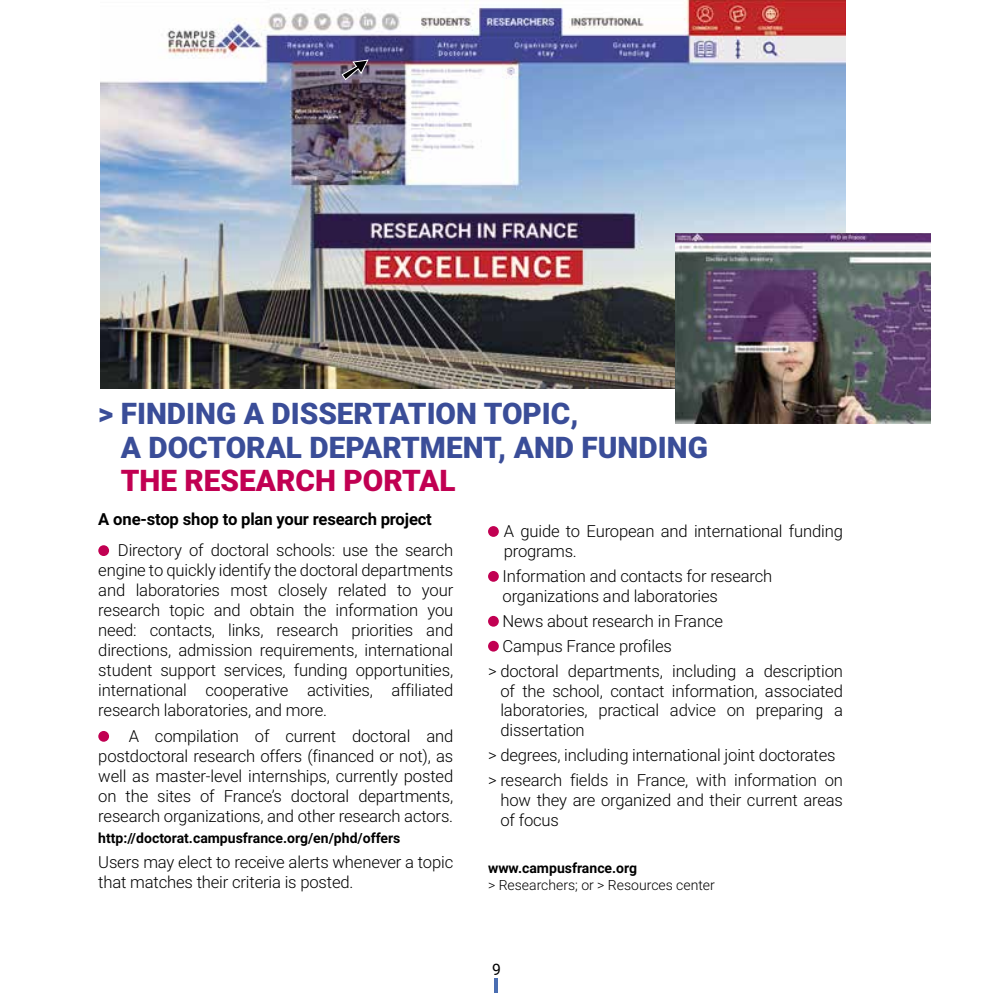
<style>
.page{position:relative;width:993px;height:993px;background:#fff}
.page>*{position:absolute;margin:0;border:0;box-sizing:border-box;transform-origin:0 0}
.t1{font:900 29.75px/33.2px "Roboto";color:#3a4d98}
.t2{font:900 29.75px "Roboto";color:#c10052}
.t3{font:300 16.62px/19.9px "Roboto";letter-spacing:-.01em;color:#000}
.t4{font:700 16.62px "Roboto";letter-spacing:-.01em;color:#000}
.t5{font:15.75px "Roboto";color:#000}
.t6{font:700 14px "Roboto";color:#000}
.t7{font:300 14px "Roboto";color:#000}
</style>
<div class="page">
<div style="left:98px;top:545px;width:11px;height:11px;background:#c10052;border-radius:50%"></div>
<div style="left:98px;top:730px;width:11px;height:11px;background:#c10052;border-radius:50%"></div>
<div style="left:488px;top:526px;width:10px;height:10px;background:#c10052;border-radius:50%"></div>
<div style="left:488px;top:570px;width:10px;height:11px;background:#c10052;border-radius:50%"></div>
<div style="left:488px;top:615px;width:10px;height:11px;background:#c10052;border-radius:50%"></div>
<div style="left:488px;top:640px;width:10px;height:11px;background:#c10052;border-radius:50%"></div>
<img style="left:100px;top:0;width:745px;height:388px">
<img style="left:675px;top:233px;width:255px;height:190px">
<hr style="left:494px;top:977px;width:4px;height:15px;background:#4a6eb2">
<svg style="left:341px;top:59px;width:28px;height:22px"></svg>
<h1 class="t1" style="left:121px;top:396px;width:588px;text-indent:-23px">&gt; FINDING A DISSERTATION TOPIC,<br>A DOCTORAL DEPARTMENT, AND FUNDING</h1>
<h1 class="t2" style="left:121px;top:459px;width:336px">THE RESEARCH PORTAL</h1>
<p class="t4" style="left:98px;top:507px;width:335px">A one-stop shop to plan your research project</p>
<p class="t3" style="left:98px;top:539px;width:356px;text-align:justify;text-indent:20px">Directory of doctoral schools: use the search engine to quickly identify the doctoral departments and laboratories most closely related to your research topic and obtain the information you need: contacts, links, research priorities and directions, admission requirements, international student support services, funding opportunities, international cooperative activities, affiliated research laboratories, and more.</p>
<p class="t3" style="left:98px;top:725px;width:356px;text-align:justify;text-indent:30px">A compilation of current doctoral and postdoctoral research offers (financed or not), as well as master-level internships, currently posted on the sites of France’s doctoral departments, research organizations, and other research actors.</p>
<p class="t6" style="left:98px;top:828px;width:303px">http://doctorat.campusfrance.org/en/phd/offers</p>
<p class="t3" style="left:98px;top:851px;width:356px">Users may elect to receive alerts whenever a topic that matches their criteria is posted.</p>
<p class="t3" style="left:503px;top:520px;width:341px">A guide to European and international funding programs.</p>
<p class="t3" style="left:502px;top:565px;width:271px">Information and contacts for research organizations and laboratories</p>
<p class="t3" style="left:502px;top:610px;width:222px">News about research in France</p>
<p class="t3" style="left:502px;top:635px;width:171px">Campus France profiles</p>
<p class="t3" style="left:488px;top:659px;width:356px">&gt; doctoral departments, including a description</p>
<p class="t3" style="left:500px;top:679px;width:344px;text-align:justify">of the school, contact information, associated laboratories, practical advice on preparing a dissertation</p>
<p class="t3" style="left:488px;top:742px;width:356px;line-height:24.8px">&gt; degrees, including international joint doctorates &gt; research fields in France, with information on</p>
<p class="t3" style="left:500px;top:789px;width:344px">how they are organized and their current areas of focus</p>
<p class="t6" style="left:488px;top:857px;width:151px">www.campusfrance.org</p>
<p class="t7" style="left:488px;top:874px;width:228px">&gt; Researchers; or &gt; Resources center</p>
<p class="t5" style="left:492px;top:957px;width:10px">9</p>
</div>
